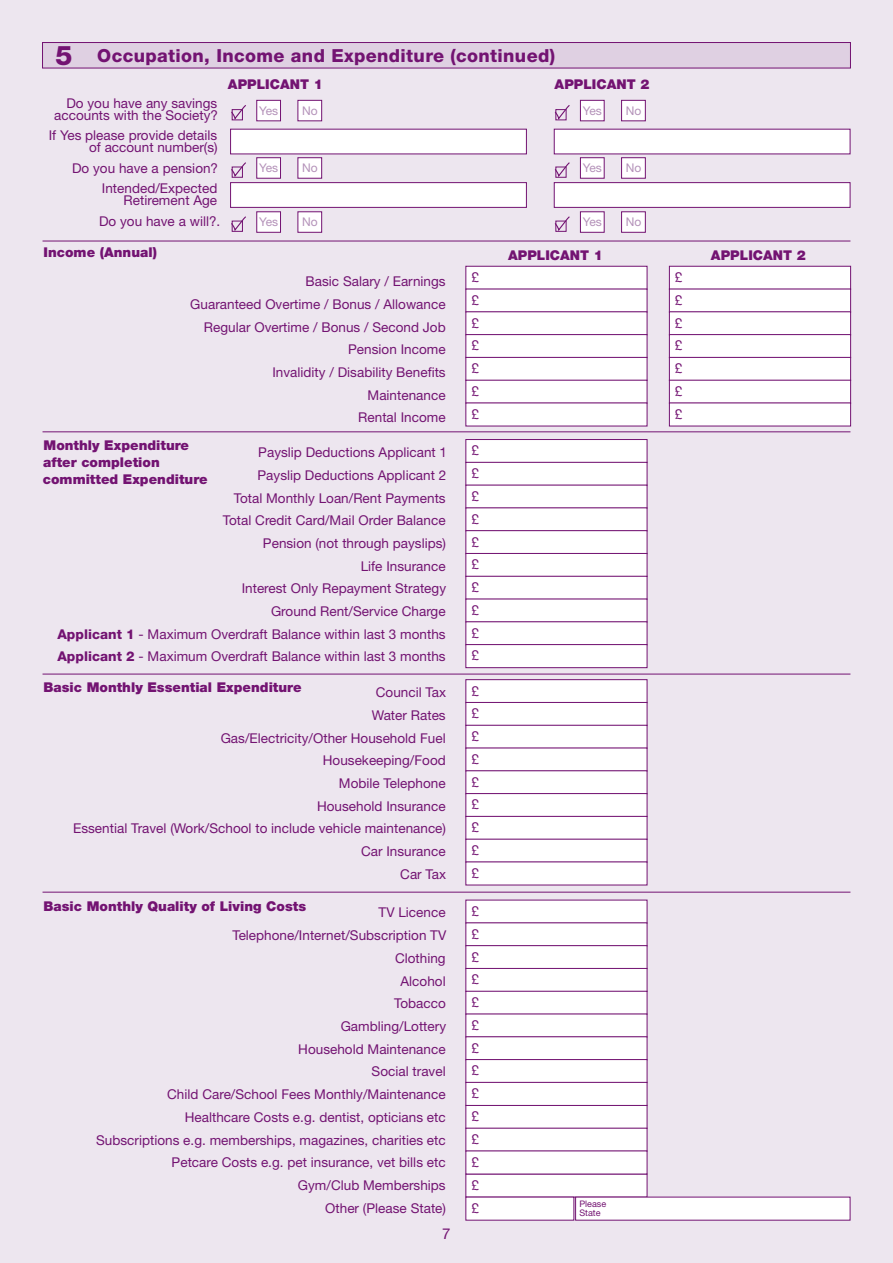
<style>
.page{position:relative;width:893px;height:1263px;background:#ede6ef}
.page>*{position:absolute;margin:0;border:0;box-sizing:border-box;transform-origin:0 0}
.t1{font:800 27px "Helvetica Neue";color:#731372}
.t2{font:800 18px "Helvetica Neue";letter-spacing:.02em;color:#731372}
.t3{font:15px "Helvetica Neue";color:#731372}
.t4{font:13.5px/22.8px "Helvetica Neue";color:#731372;text-align:right}
.t5{font:900 13.5px/17.1px "Helvetica Neue";color:#731372}
.t6{font:12px "Helvetica Neue";color:#b492b9}
.t7{font:9px/9px "Helvetica Neue";color:#731372}
.s1{font-weight:800}
</style>
<div class="page">
<div style="left:43px;top:43px;width:807px;height:25px;background:#dfd0e2"></div>
<div style="left:42px;top:42px;width:809px;height:26px;border:1px solid #731372"></div>
<hr style="left:43px;top:241px;width:807px;height:1px;background:#731372">
<hr style="left:43px;top:431px;width:807px;height:1px;background:#731372">
<hr style="left:43px;top:674px;width:807px;height:1px;background:#731372">
<hr style="left:43px;top:892px;width:807px;height:1px;background:#731372">
<svg style="left:465px;top:265px;width:183px;height:162px;background:#f5eff5"></svg>
<svg style="left:465px;top:439px;width:183px;height:229px;background:#f6f0f6"></svg>
<svg style="left:465px;top:679px;width:183px;height:207px;background:#f6f0f6"></svg>
<svg style="left:669px;top:265px;width:182px;height:162px;background:#f2eaf2"></svg>
<svg style="left:230px;top:105px;width:17px;height:24px"></svg>
<div style="left:256px;top:100px;width:25px;height:21px;background:#fff;border:1px solid #731372"></div>
<div style="left:298px;top:100px;width:24px;height:21px;background:#fff;border:1px solid #731372"></div>
<svg style="left:554px;top:105px;width:17px;height:24px"></svg>
<div style="left:580px;top:100px;width:25px;height:21px;background:#fff;border:1px solid #731372"></div>
<div style="left:621px;top:100px;width:25px;height:21px;background:#fff;border:1px solid #731372"></div>
<svg style="left:231px;top:162px;width:15px;height:16px"></svg>
<div style="left:256px;top:157px;width:25px;height:22px;background:#fff;border:1px solid #731372"></div>
<div style="left:298px;top:157px;width:24px;height:22px;background:#fff;border:1px solid #731372"></div>
<svg style="left:554px;top:162px;width:16px;height:16px"></svg>
<div style="left:580px;top:157px;width:25px;height:22px;background:#fff;border:1px solid #731372"></div>
<div style="left:621px;top:157px;width:25px;height:22px;background:#fff;border:1px solid #731372"></div>
<svg style="left:230px;top:216px;width:17px;height:26px"></svg>
<div style="left:256px;top:211px;width:25px;height:22px;background:#fff;border:1px solid #731372"></div>
<div style="left:298px;top:211px;width:24px;height:22px;background:#fff;border:1px solid #731372"></div>
<svg style="left:554px;top:216px;width:17px;height:26px"></svg>
<div style="left:580px;top:211px;width:25px;height:22px;background:#fff;border:1px solid #731372"></div>
<div style="left:621px;top:211px;width:25px;height:22px;background:#fff;border:1px solid #731372"></div>
<div style="left:230px;top:129px;width:297px;height:25px;background:#fff"></div>
<div style="left:554px;top:129px;width:296px;height:25px;background:#fff"></div>
<div style="left:230px;top:182px;width:297px;height:26px;background:#fff;border:1px solid #731372"></div>
<div style="left:554px;top:182px;width:296px;height:26px;background:#fff;border:1px solid #731372"></div>
<svg style="left:465px;top:899px;width:386px;height:322px"></svg>
<h1 class="t1" style="left:56px;top:39px;width:19px">5</h1>
<h2 class="t2" style="left:97px;top:45px;width:459px">Occupation, Income and Expenditure (continued)</h2>
<p class="t4" style="left:54px;top:97px;width:165px;line-height:12px">Do you have any savings accounts with the Society?</p>
<p class="t4" style="left:49px;top:129px;width:170px;line-height:12px">If Yes please provide details of account number(s)</p>
<p class="t4" style="left:72px;top:158px;width:148px;line-height:20.5px">Do you have a pension?<br>Intended/Expected</p>
<p class="t4" style="left:99px;top:190px;width:123px;line-height:20.5px">Retirement Age<br>Do you have a will?.</p>
<p class="t5" style="left:44px;top:243px;width:115px">Income (Annual)</p>
<p class="t5" style="left:228px;top:75px;width:96px">APPLICANT 1</p>
<p class="t5" style="left:555px;top:75px;width:96px">APPLICANT 2</p>
<p class="t6" style="left:259px;top:103px;width:20px">Yes</p>
<p class="t6" style="left:302px;top:103px;width:17px">No</p>
<p class="t6" style="left:583px;top:103px;width:20px">Yes</p>
<p class="t6" style="left:626px;top:103px;width:17px">No</p>
<p class="t6" style="left:259px;top:161px;width:20px">Yes</p>
<p class="t6" style="left:302px;top:161px;width:17px">No</p>
<p class="t6" style="left:583px;top:161px;width:20px">Yes</p>
<p class="t6" style="left:626px;top:161px;width:17px">No</p>
<p class="t6" style="left:259px;top:215px;width:20px">Yes</p>
<p class="t6" style="left:302px;top:215px;width:17px">No</p>
<p class="t6" style="left:583px;top:215px;width:20px">Yes</p>
<p class="t6" style="left:626px;top:215px;width:17px">No</p>
<p class="t5" style="left:508px;top:246px;width:96px">APPLICANT 1</p>
<p class="t5" style="left:711px;top:246px;width:96px">APPLICANT 2</p>
<p class="t4" style="left:190px;top:270px;width:257px">Basic Salary / Earnings<br>Guaranteed Overtime / Bonus / Allowance<br>Regular Overtime / Bonus / Second Job<br>Pension Income<br>Invalidity / Disability Benefits<br>Maintenance<br>Rental Income</p>
<p class="t4" style="left:57px;top:441px;width:391px">Payslip Deductions Applicant 1<br>Payslip Deductions Applicant 2<br>Total Monthly Loan/Rent Payments<br>Total Credit Card/Mail Order Balance<br>Pension (not through payslips)<br>Life Insurance<br>Interest Only Repayment Strategy<br>Ground Rent/Service Charge<br><span class="s1">Applicant 1</span> - Maximum Overdraft Balance within last 3 months <span class="s1">Applicant 2</span> - Maximum Overdraft Balance within last 3 months</p>
<p class="t4" style="left:73px;top:681px;width:374px">Council Tax<br>Water Rates<br>Gas/Electricity/Other Household Fuel<br>Housekeeping/Food<br>Mobile Telephone<br>Household Insurance<br>Essential Travel (Work/School to include vehicle maintenance)<br>Car Insurance<br>Car Tax</p>
<p class="t5" style="left:43px;top:436px;width:166px">Monthly Expenditure after completion committed Expenditure</p>
<p class="t5" style="left:44px;top:678px;width:259px">Basic Monthly Essential Expenditure</p>
<p class="t4" style="left:471px;top:266px;width:9px;text-align:justify">£ £ £ £ £ £ £</p>
<p class="t4" style="left:471px;top:439px;width:9px;text-align:justify">£ £ £ £ £ £ £ £ £ £</p>
<p class="t4" style="left:471px;top:679px;width:9px;text-align:justify">£ £ £ £ £ £ £ £ £</p>
<p class="t5" style="left:44px;top:897px;width:264px">Basic Monthly Quality of Living Costs</p>
<p class="t4" style="left:471px;top:899px;width:9px;text-align:justify">£ £ £ £ £ £ £</p>
<p class="t4" style="left:96px;top:901px;width:352px">TV Licence<br>Telephone/Internet/Subscription TV<br>Clothing<br>Alcohol<br>Tobacco<br>Gambling/Lottery<br>Household Maintenance<br>Social travel<br>Child Care/School Fees Monthly/Maintenance<br>Healthcare Costs e.g. dentist, opticians etc<br>Subscriptions e.g. memberships, magazines, charities etc<br>Petcare Costs e.g. pet insurance, vet bills etc<br>Gym/Club Memberships<br>Other (Please State)</p>
<p class="t4" style="left:471px;top:1059px;width:9px">£</p>
<p class="t4" style="left:471px;top:1082px;width:9px">£</p>
<p class="t4" style="left:471px;top:1105px;width:9px">£</p>
<p class="t4" style="left:471px;top:1128px;width:9px">£</p>
<p class="t4" style="left:471px;top:1150px;width:9px">£</p>
<p class="t4" style="left:471px;top:1196px;width:9px">£</p>
<p class="t7" style="left:579px;top:1199px;width:28px">Please<br>State</p>
<p class="t4" style="left:471px;top:1173px;width:9px">£</p>
<p class="t3" style="left:442px;top:1224px;width:10px">7</p>
<p class="t4" style="left:675px;top:266px;width:9px;text-align:justify">£ £ £ £ £ £ £</p>
</div>
